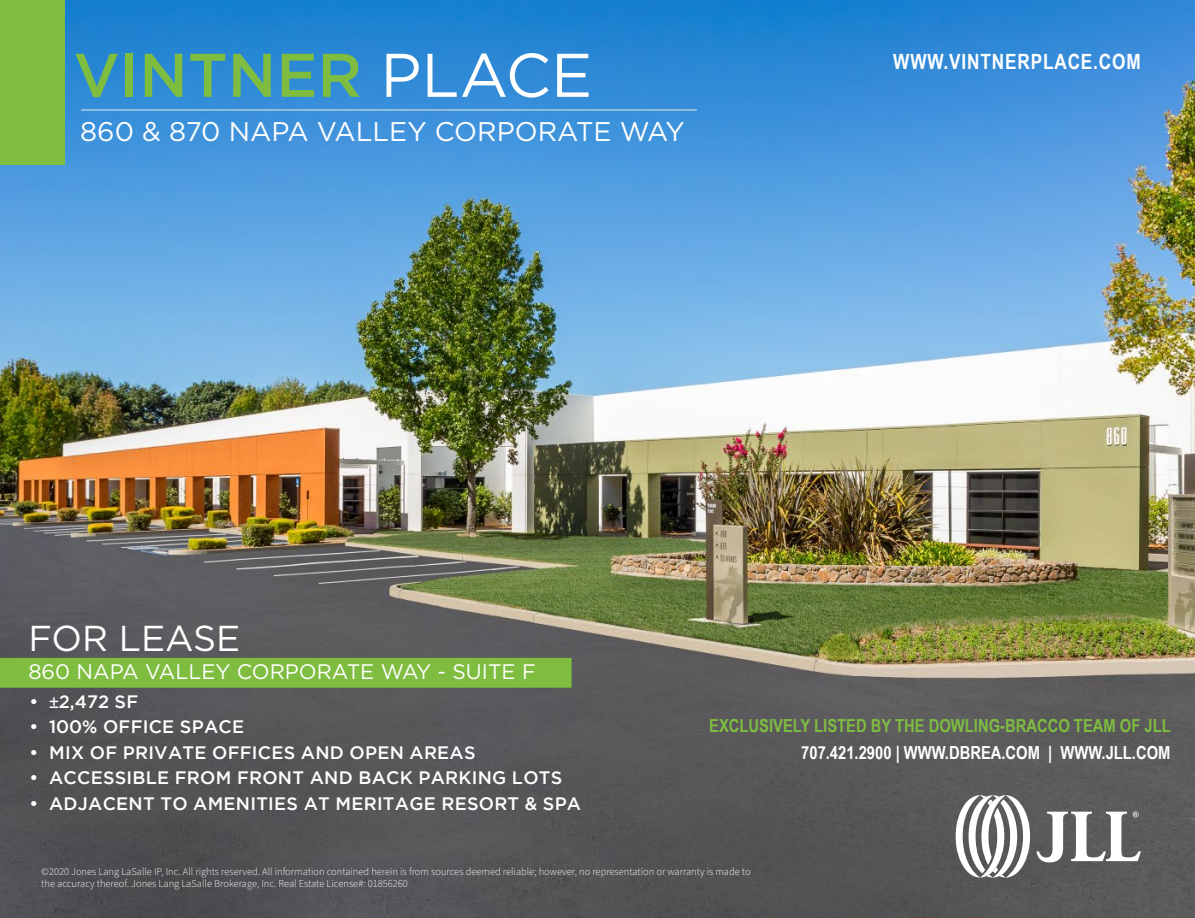
<style>
.page{position:relative;width:1195px;height:918px;background:#fff}
.page>*{position:absolute;margin:0;border:0;box-sizing:border-box;transform-origin:0 0}
.Contact_body{font:500 61.5px "Gotham";color:#7fbd41}
.Contact_body-2{font:36px "Gotham";color:#fff}
.Contact_body-3{font:27px "Gotham";color:#fff}
.Contact_body-4{font:21px "Gotham";color:#fff}
.t1{font:700 21px "Arial Narrow";letter-spacing:.04em;color:#fff}
.Paragraph_Style_1{font:500 18px "Gotham";letter-spacing:.015em;color:#fff}
.t2{font:700 18px "Arial Narrow";color:#7fbd41}
.cwHEADING_LEVEL1{font:500 18px "Gotham";letter-spacing:.015em;color:#fff}
.t3{font:700 18px "Arial Narrow";color:#fff}
.t4{font:300 10.5px/12px "Source Sans Pro";color:#fff}
.s1{font-weight:400;color:#fff}
.s2{font-family:"Arial";font-weight:400}
</style>
<div class="page">
<img style="left:0;top:0;width:1195px;height:918px">
<svg style="left:955px;top:795px;width:75px;height:83px"></svg>
<svg style="left:1036px;top:812px;width:105px;height:50px"></svg>
<div style="left:0;top:0;width:65px;height:164px;background:#7fbd41"></div>
<hr style="left:81px;top:110px;width:616px;height:1px;background:#e7e8e9">
<div style="left:1px;top:659px;width:570px;height:28px;background:#7fbd41"></div>
<div style="left:0;top:658px;width:571px;height:30px;border:2px solid #7fbd41"></div>
<p class="Contact_body" style="left:74px;top:40px;width:520px">VINTNER <span class="s1">PLACE</span></p>
<p class="Contact_body-3" style="left:80px;top:114px;width:606px">860 &amp; 870 NAPA VALLEY CORPORATE WAY</p>
<p class="t1" style="left:893px;top:46px;width:249px">WWW.VINTNERPLACE.COM</p>
<p class="Contact_body-2" style="left:28px;top:615px;width:214px">FOR LEASE</p>
<p class="Contact_body-4" style="left:28px;top:658px;width:509px">860 NAPA VALLEY CORPORATE WAY - SUITE F</p>
<p class="Paragraph_Style_1" style="left:29px;top:691px;width:110px">• <span class="s2">±</span>2,472 SF</p>
<p class="Paragraph_Style_1" style="left:29px;top:717px;width:216px">• 100% OFFICE SPACE</p>
<p class="Paragraph_Style_1" style="left:29px;top:742px;width:448px">• MIX OF PRIVATE OFFICES AND OPEN AREAS</p>
<p class="Paragraph_Style_1" style="left:29px;top:768px;width:534px">• ACCESSIBLE FROM FRONT AND BACK PARKING LOTS</p>
<p class="cwHEADING_LEVEL1" style="left:29px;top:793px;width:553px">• ADJACENT TO AMENITIES AT MERITAGE RESORT &amp; SPA</p>
<p class="t2" style="left:709px;top:712px;width:463px">EXCLUSIVELY LISTED BY THE DOWLING-BRACCO TEAM OF JLL</p>
<p class="t3" style="left:801px;top:739px;width:371px">707.421.2900 | WWW.DBREA.COM | WWW.JLL.COM</p>
<p class="t4" style="left:41px;top:866px;width:711px">©2020 Jones Lang LaSalle IP, Inc. All rights reserved. All information contained herein is from sources deemed reliable; however, no representation or warranty is made to the accuracy thereof. Jones Lang LaSalle Brokerage, Inc. Real Estate License#: 01856260</p>
</div>
